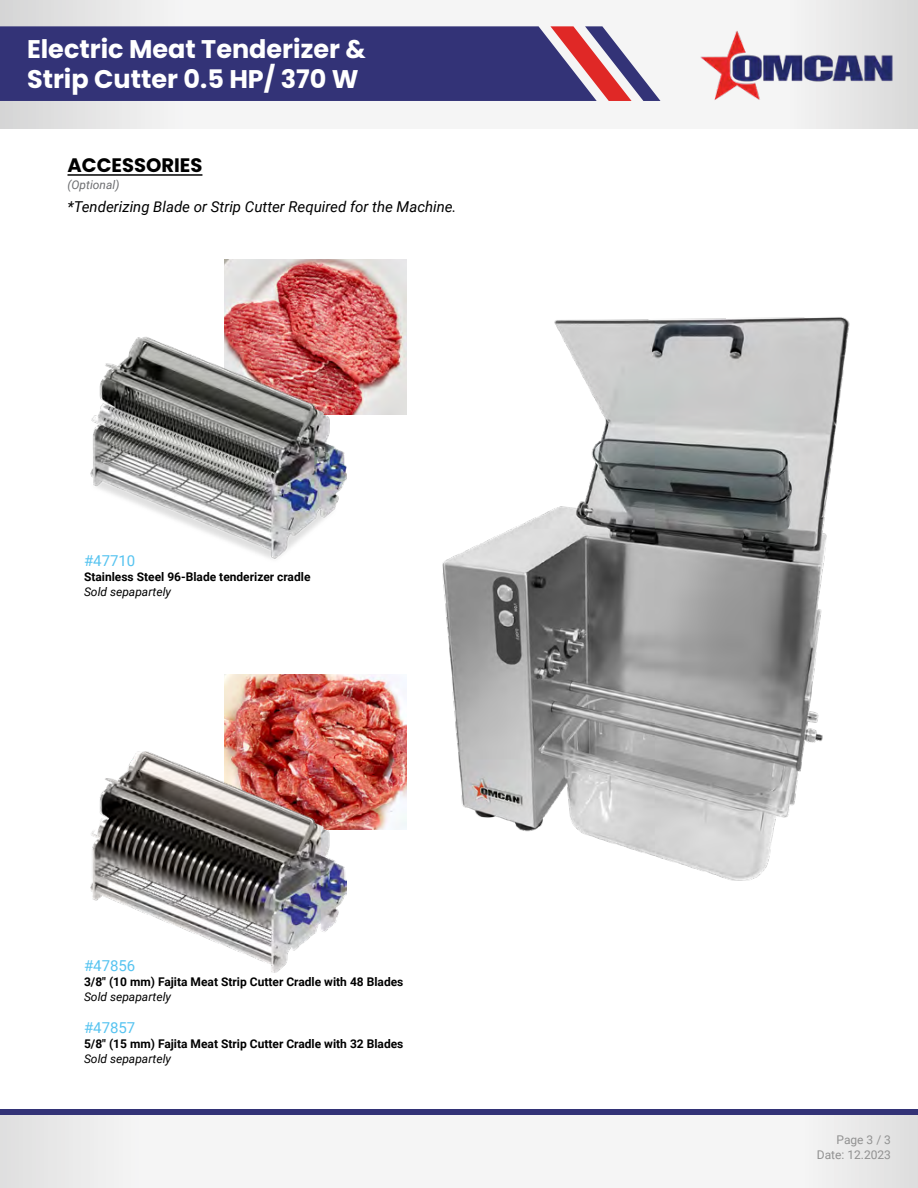
<style>
.page{position:relative;width:918px;height:1188px;background:#fff}
.page>*{position:absolute;margin:0;border:0;box-sizing:border-box;transform-origin:0 0}
.t1{font:700 25.5px/30.6px "Poppins";color:#fff}
.t2{font:700 19.5px "Poppins";color:#000}
.t3{font:italic 15px "Roboto";color:#000}
.t4{font:15px "Roboto";color:#55c3f0}
.t5{font:700 12px "Roboto";color:#000}
.t6{font:italic 12px "Roboto";color:#000}
.t7{font:12px/15.5px "Roboto";color:#919191;text-align:right}
.t8{font:italic 12px "Roboto";color:#6d6e71}
</style>
<div class="page">
<svg style="left:0;top:1115px;width:918px;height:73px"></svg>
<svg style="left:0;top:0;width:918px;height:129px"></svg>
<div style="left:0;top:26px;width:550px;height:75px;background:#337"></div>
<svg style="left:550px;top:26px;width:110px;height:75px"></svg>
<div style="left:0;top:1109px;width:918px;height:6px;background:#337"></div>
<img style="left:686px;top:14px;width:220px;height:103px">
<img style="left:225px;top:675px;width:181px;height:155px">
<img style="left:225px;top:259px;width:181px;height:155px">
<hr style="left:68px;top:174px;width:134px;height:2px;background:#000">
<img style="left:90px;top:327px;width:264px;height:232px">
<img style="left:91px;top:752px;width:255px;height:220px">
<img style="left:442px;top:317px;width:408px;height:564px">
<h1 class="t1" style="left:27px;top:33px;width:340px">Electric Meat Tenderizer &amp;<br>Strip Cutter 0.5 HP/ 370 W</h1>
<h2 class="t2" style="left:68px;top:154px;width:136px">ACCESSORIES</h2>
<p class="t8" style="left:68px;top:177px;width:53px">(Optional)</p>
<p class="t3" style="left:68px;top:196px;width:391px">*Tenderizing Blade or Strip Cutter Required for the Machine.</p>
<p class="t4" style="left:84px;top:550px;width:53px">#47710</p>
<p class="t5" style="left:84px;top:569px;width:228px">Stainless Steel 96-Blade tenderizer cradle</p>
<p class="t6" style="left:84px;top:584px;width:89px">Sold sepapartely</p>
<p class="t4" style="left:84px;top:955px;width:53px">#47856</p>
<p class="t5" style="left:84px;top:974px;width:321px">3/8″ (10 mm) Fajita Meat Strip Cutter Cradle with 48 Blades</p>
<p class="t6" style="left:84px;top:989px;width:89px">Sold sepapartely</p>
<p class="t4" style="left:84px;top:1017px;width:53px">#47857</p>
<p class="t5" style="left:84px;top:1035px;width:321px">5/8″ (15 mm) Fajita Meat Strip Cutter Cradle with 32 Blades</p>
<p class="t6" style="left:84px;top:1050px;width:89px">Sold sepapartely</p>
<p class="t7" style="left:817px;top:1131px;width:76px">Page 3 / 3<br>Date: 12.2023</p>
</div>
